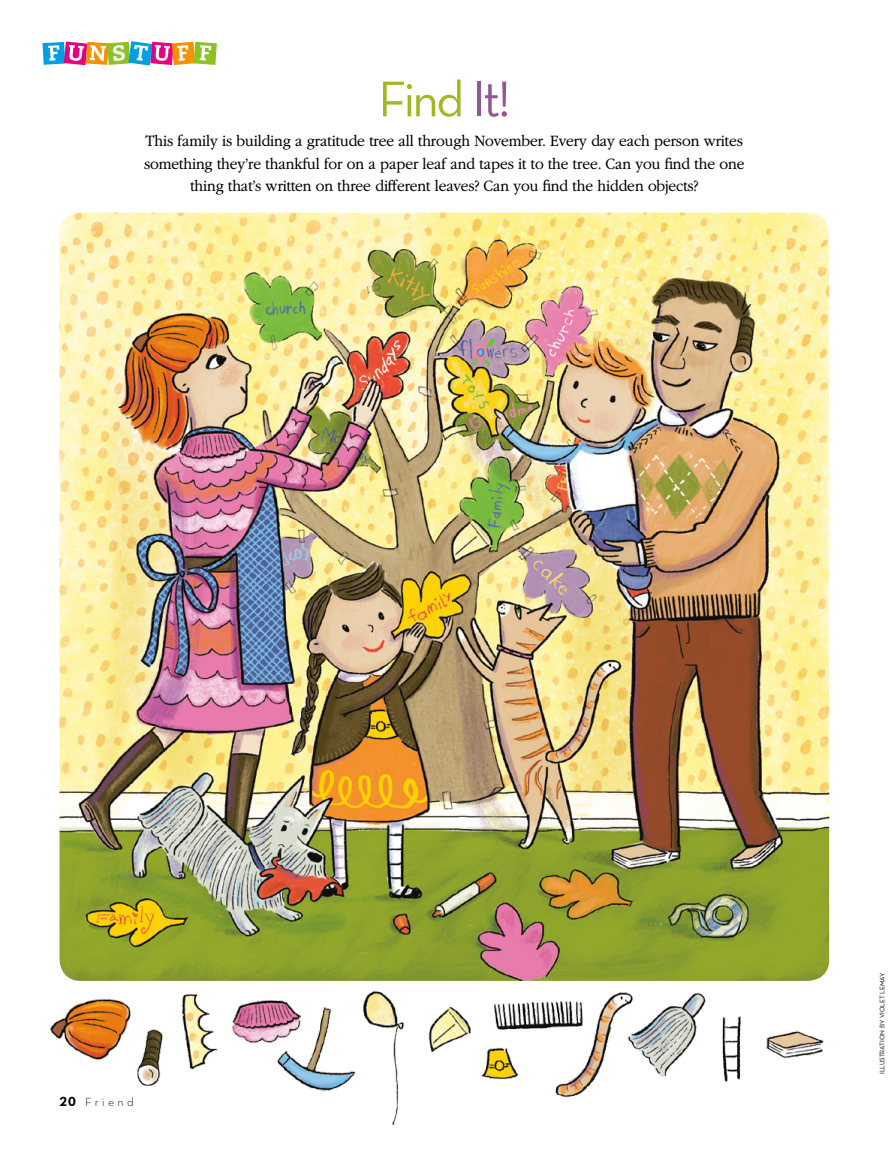
<style>
.page{position:relative;width:893px;height:1161px;background:#fff}
.page>*{position:absolute;margin:0;border:0;box-sizing:border-box;transform-origin:0 0}
.t1{font:51px "Neutralds Lat Book Alt";letter-spacing:-.05em;color:#a3b722}
.ARTCL_para_first_reg{font:300 16.5px/22.5px "Garamondlds Lat Plus";letter-spacing:-.01em;color:#000;text-align:center;scale:.95 1}
.Folio_L{font:12px "Neutralds Lat Light Alt";letter-spacing:.28em;color:#000}
.t2{font:6.75px "Neutralds Lat Book Alt";color:#000}
.s1{color:#935696}
.s2{font-family:"Neutralds Lat Bold Alt";font-size:13.5px}
</style>
<div class="page">
<img style="left:60px;top:213px;width:769px;height:768px">
<img style="left:49px;top:998px;width:82px;height:62px">
<img style="left:128px;top:1021px;width:35px;height:66px">
<img style="left:181px;top:993px;width:37px;height:77px">
<img style="left:231px;top:1000px;width:37px;height:44px">
<img style="left:268px;top:1000px;width:88px;height:92px">
<img style="left:363px;top:991px;width:42px;height:134px">
<img style="left:428px;top:1006px;width:43px;height:46px">
<img style="left:493px;top:1001px;width:59px;height:29px">
<img style="left:552px;top:992px;width:73px;height:106px">
<img style="left:625px;top:992px;width:81px;height:85px">
<img style="left:722px;top:1016px;width:19px;height:66px">
<img style="left:766px;top:1030px;width:58px;height:29px">
<img style="left:481px;top:1047px;width:38px;height:33px">
<svg style="left:43px;top:41px;width:174px;height:25px"></svg>
<p class="t1" style="left:378px;top:60px;width:134px">Find <span class="s1">It!</span></p>
<p class="ARTCL_para_first_reg" style="left:144px;top:129px;width:634px">This family is building a gratitude tree all through November. Every day each person writes something they’re thankful for on a paper leaf and tapes it to the tree. Can you find the one thing that’s written on three different leaves? Can you find the hidden objects?</p>
<p class="Folio_L" style="left:60px;top:1093px;width:76px"><span class="s2">20</span> Friend</p>
<p class="t2" style="left:877px;top:1074px;width:103px;rotate:-90deg">ILLUSTRATION BY VIOLET LEMAY</p>
</div>
